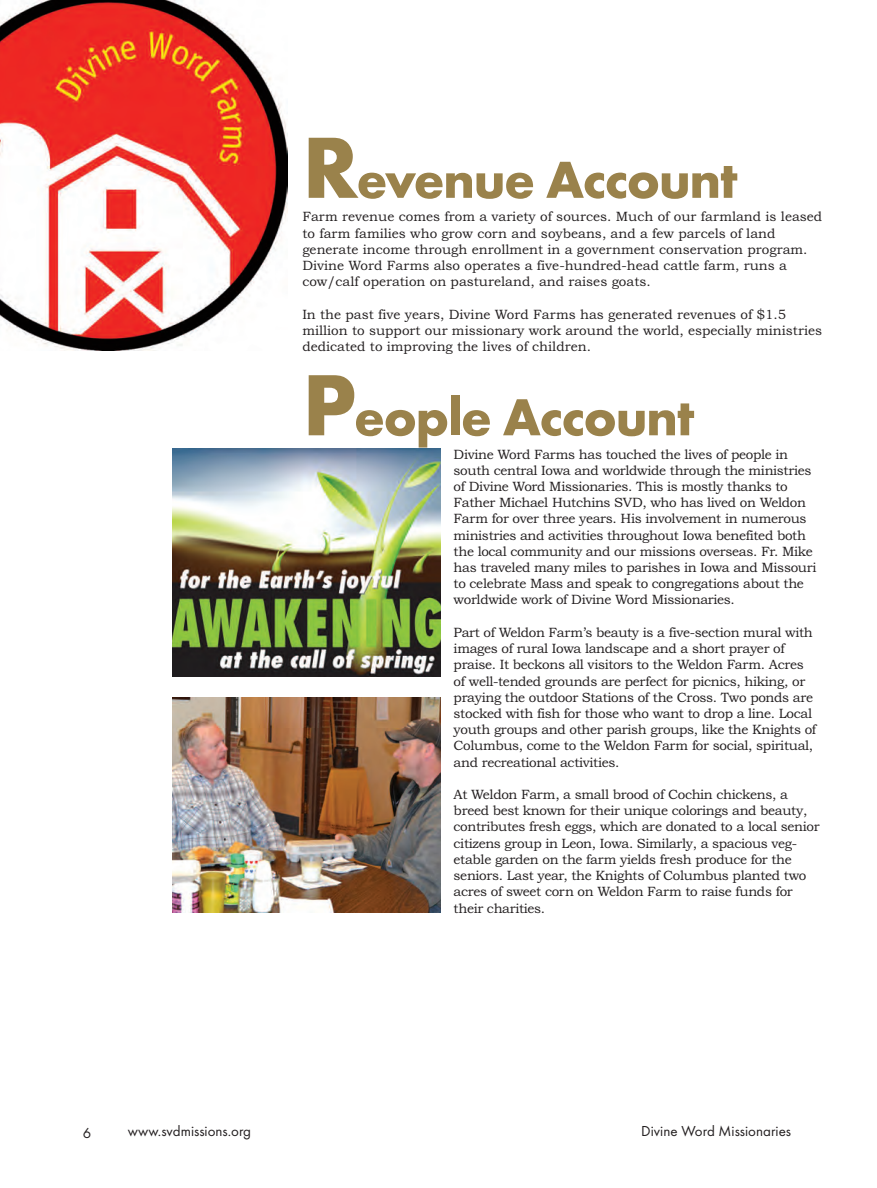
<style>
.page{position:relative;width:877px;height:1188px;background:#fff}
.page>*{position:absolute;margin:0;border:0;box-sizing:border-box;transform-origin:0 0}
.t1{font:700 54px "Futura T";letter-spacing:-.025em;color:#9a824b}
.t2{font:15px "Futura T";color:#231f20}
.t3{font:13.5px/16.2px "Bookman Old Style";letter-spacing:-.025em;color:#231f20}
.t4{font:13.5px/16.2px "Bookman Old Style";color:#231f20}
.s1{font-size:90px}
</style>
<div class="page">
<img style="left:0;top:0;width:287px;height:350px">
<img style="left:172px;top:697px;width:269px;height:215px">
<img style="left:172px;top:448px;width:269px;height:228px">
<h1 class="t1" style="left:302px;top:147px;width:437px"><span class="s1">R</span>evenue Account</h1>
<p class="t4" style="left:302px;top:208px;width:521px">Farm revenue comes from a variety of sources. Much of our farmland is leased to farm families who grow corn and soybeans, and a few parcels of land generate income through enrollment in a government conservation program.<br>Divine Word Farms also operates a five-hundred-head cattle farm, runs a cow/calf operation on pastureland, and raises goats.</p>
<p class="t4" style="left:302px;top:306px;width:521px">In the past five years, Divine Word Farms has generated revenues of $1.5 million to support our missionary work around the world, especially ministries dedicated to improving the lives of children.</p>
<h1 class="t1" style="left:302px;top:385px;width:393px"><span class="s1">P</span>eople Account</h1>
<p class="t3" style="left:454px;top:445px;width:364px">Divine Word Farms has touched the lives of people in south central Iowa and worldwide through the ministries of Divine Word Missionaries. This is mostly thanks to Father Michael Hutchins SVD, who has lived on Weldon Farm for over three years. His involvement in numerous ministries and activities throughout Iowa benefited both the local community and our missions overseas. Fr. Mike has traveled many miles to parishes in Iowa and Missouri to celebrate Mass and speak to congregations about the worldwide work of Divine Word Missionaries.</p>
<p class="t3" style="left:454px;top:624px;width:364px">Part of Weldon Farm’s beauty is a five-section mural with images of rural Iowa landscape and a short prayer of praise. It beckons all visitors to the Weldon Farm. Acres of well-tended grounds are perfect for picnics, hiking, or praying the outdoor Stations of the Cross. Two ponds are stocked with fish for those who want to drop a line. Local youth groups and other parish groups, like the Knights of Columbus, come to the Weldon Farm for social, spiritual, and recreational activities.</p>
<p class="t3" style="left:454px;top:786px;width:367px">At Weldon Farm, a small brood of Cochin chickens, a breed best known for their unique colorings and beauty, contributes fresh eggs, which are donated to a local senior citizens group in Leon, Iowa. Similarly, a spacious veg&shy;etable garden on the farm yields fresh produce for the seniors. Last year, the Knights of Columbus planted two acres of sweet corn on Weldon Farm to raise funds for their charities.</p>
<p class="t2" style="left:83px;top:1123px;width:10px">6</p>
<p class="t2" style="left:128px;top:1121px;width:125px">www.svdmissions.org</p>
<p class="t2" style="left:641px;top:1121px;width:151px">Divine Word Missionaries</p>
</div>
